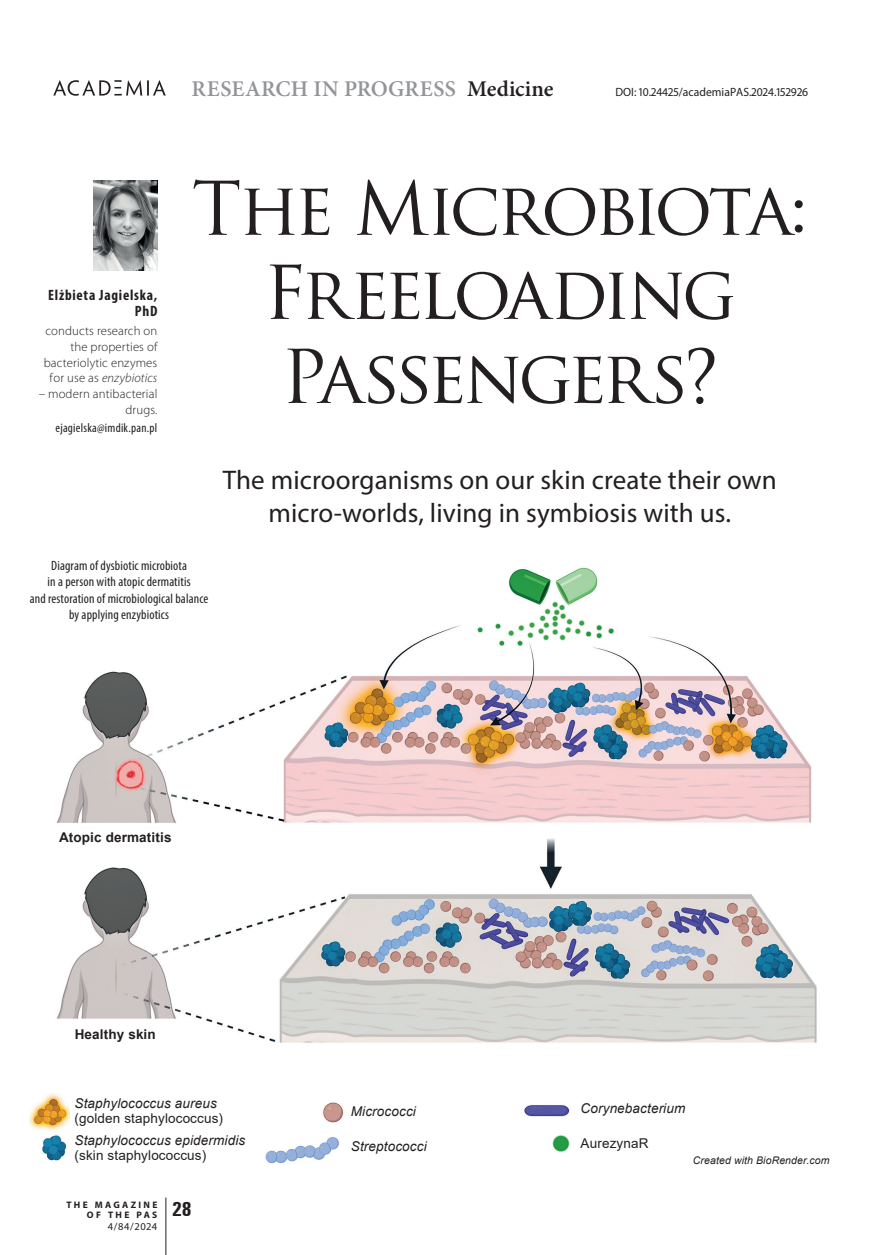
<style>
.page{position:relative;width:872px;height:1255px;background:#fff}
.page>*{position:absolute;margin:0;border:0;box-sizing:border-box;transform-origin:0 0}
.t1{font:72px/84px "Trajan Pro";letter-spacing:-.065em;color:#231f20;text-align:center}
.t2{font:27px/33px "Myriad Pro";letter-spacing:.005em;color:#231f20;text-align:center}
.t3{font:600 22.5px "Minion Pro";letter-spacing:.01em;color:#939598}
.t4{font:700 condensed 21px "Unitus TEE";color:#231f20}
.t5{font:700 condensed 15px/16.5px "Myriad Pro";letter-spacing:.05em;color:#231f20;text-align:right}
.t6{font:condensed 13.5px/16.5px "Myriad Pro";letter-spacing:.01em;color:#231f20;text-align:center}
.t7{font:italic 13.5px "Arial";letter-spacing:.01em;color:#231f20}
.t8{font:13.5px "Arial";letter-spacing:.01em;color:#231f20}
.t9{font:700 13.5px "Arial";letter-spacing:.01em;color:#231f20}
.t10{font:300 12.75px/15.8px "Myriad Pro";letter-spacing:.01em;color:#231f20;text-align:right}
.t11{font:condensed 12.75px "Myriad Pro";letter-spacing:.02em;color:#231f20}
.t12{font:12px "Myriad Pro";letter-spacing:.005em;color:#231f20}
.t13{font:italic 10.5px "Arial";letter-spacing:.01em;color:#231f20}
.t14{font:10.5px "Myriad Pro";color:#231f20}
.t15{font:700 9.45px/10.5px "Myriad Pro";letter-spacing:.245em;color:#231f20;text-align:right}
.s1{font-style:italic}
.s2{color:#231f20}
</style>
<div class="page">
<hr style="left:166px;top:1197px;width:1px;height:57px;background:#231f20">
<img style="left:94px;top:181px;width:63px;height:89px">
<img style="left:30px;top:567px;width:787px;height:596px">
<div style="left:20px;top:826px;width:191px;height:21px;background:#fff"></div>
<div style="left:37px;top:1023px;width:157px;height:21px;background:#fff"></div>
<div style="left:70px;top:1098px;width:179px;height:65px;background:#fff"></div>
<div style="left:347px;top:1106px;width:153px;height:57px;background:#fff"></div>
<div style="left:576px;top:1103px;width:197px;height:48px;background:#fff"></div>
<svg style="left:53px;top:80px;width:113px;height:16px"></svg>
<p class="t5" style="left:48px;top:286px;width:111px">Elżbieta Jagielska,<br>PhD</p>
<p class="t10" style="left:44px;top:323px;width:115px">conducts research on the properties of bacteriolytic enzymes for use as <span class="s1">enzybiotics</span></p>
<p class="t10" style="left:39px;top:386px;width:120px">– modern antibacterial drugs.</p>
<p class="t11" style="left:55px;top:419px;width:103px">ejagielska@imdik.pan.pl</p>
<h3 class="t3" style="left:191px;top:73px;width:363px">RESEARCH IN PROGRESS <span class="s2">Medicine</span></h3>
<p class="t12" style="left:615px;top:84px;width:194px">DOI: 10.24425/academiaPAS.2024.152926</p>
<h1 class="t1" style="left:192px;top:166px;width:617px">The Microbiota:<br>Freeloading<br>Passengers?</h1>
<h2 class="t2" style="left:223px;top:463px;width:556px">The microorganisms on our skin create their own micro-worlds, living in symbiosis with us.</h2>
<p class="t6" style="left:30px;top:557px;width:180px">Diagram of dysbiotic microbiota<br>in a person with atopic dermatitis<br>and restoration of microbiological balance by applying enzybiotics</p>
<p class="t9" style="left:59px;top:827px;width:114px">Atopic dermatitis</p>
<p class="t9" style="left:75px;top:1024px;width:83px">Healthy skin</p>
<p class="t7" style="left:75px;top:1094px;width:144px">Staphylococcus aureus</p>
<p class="t8" style="left:75px;top:1109px;width:150px">(golden staphylococcus)</p>
<p class="t7" style="left:75px;top:1131px;width:172px">Staphylococcus epidermidis</p>
<p class="t8" style="left:75px;top:1145px;width:133px">(skin staphylococcus)</p>
<p class="t15" style="left:67px;top:1198px;width:92px">THE MAGAZINE<br>OF THE PAS</p>
<p class="t14" style="left:108px;top:1220px;width:51px">4/84/2024</p>
<h3 class="t4" style="left:172px;top:1196px;width:21px">28</h3>
<p class="t7" style="left:351px;top:1102px;width:66px">Micrococci</p>
<p class="t7" style="left:351px;top:1137px;width:77px">Streptococci</p>
<p class="t7" style="left:580px;top:1099px;width:106px">Corynebacterium</p>
<p class="t8" style="left:580px;top:1133px;width:69px">AurezynaR</p>
<p class="t13" style="left:693px;top:1153px;width:138px">Created with BioRender.com</p>
</div>
